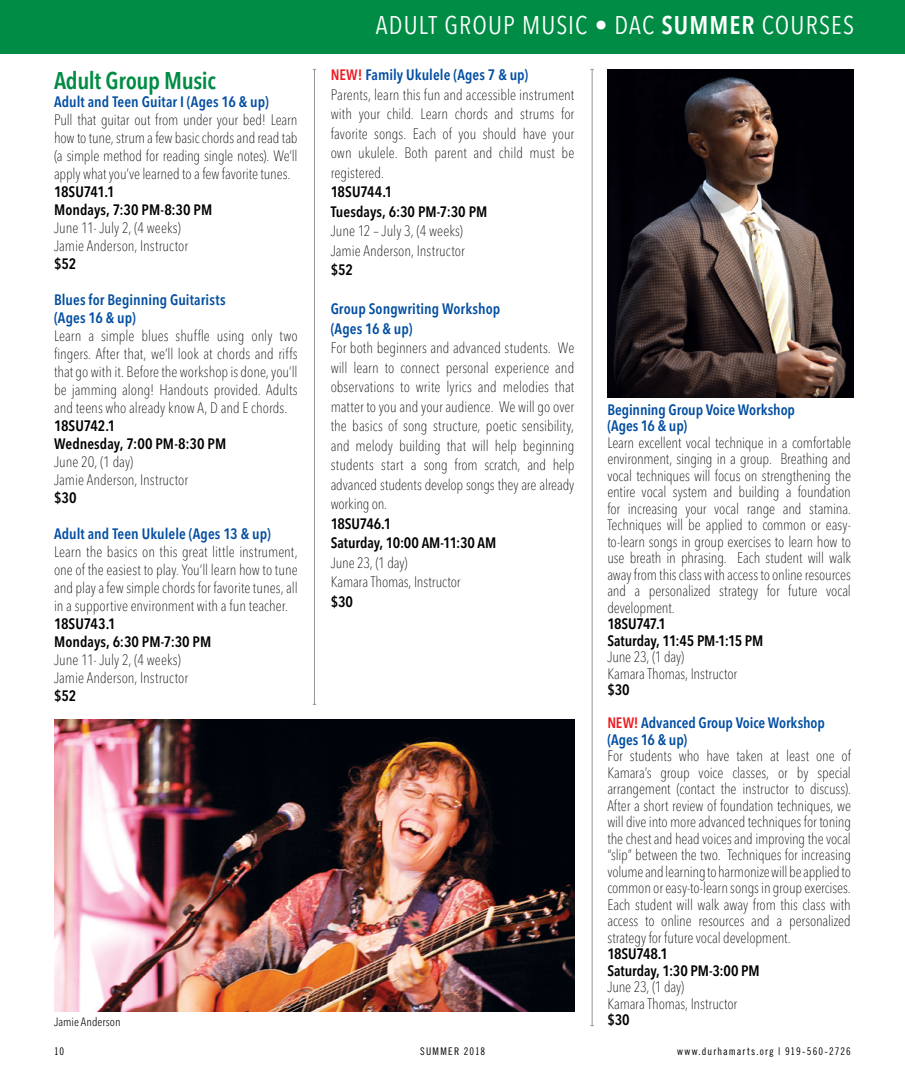
<style>
.page{position:relative;width:905px;height:1080px;background:#fff}
.page>*{position:absolute;margin:0;border:0;box-sizing:border-box;transform-origin:0 0}
.t1{font:condensed 25.35px "Avenir Next LT Pro";letter-spacing:.045em;color:#fff}
.t2{font:600 condensed 24px "Avenir Next LT Pro";letter-spacing:-.015em;color:#008c44}
.t3{font:100 condensed 15px/16.5px "Avenir Next LT Pro";color:#000}
.t4{font:600 condensed 15px/18px "Avenir Next LT Pro";letter-spacing:-.005em;color:#000}
.t5{font:600 condensed 15px/16.5px "Avenir Next LT Pro";color:#034ea2}
.t6{font:300 condensed 12px "Avenir Next LT Pro";color:#000}
.t7{font:10.5px "Trade Gothic Cond Eighteen";letter-spacing:.105em;color:#000}
.s1{font-weight:600}
.s2{font-weight:600;color:#ed1d24}
.s3{font-weight:600;color:#034ea2}
.s4{color:#ed1d24}
</style>
<div class="page">
<div style="left:0;top:0;width:904px;height:54px;background:#008c44"></div>
<hr style="left:591px;top:69px;width:1px;height:957px;background:#939598">
<hr style="left:314px;top:69px;width:1px;height:635px;background:#939598">
<img style="left:54px;top:720px;width:520px;height:292px">
<img style="left:607px;top:70px;width:246px;height:327px">
<h2 class="t2" style="left:54px;top:66px;width:163px">Adult Group Music</h2>
<p class="t5" style="left:54px;top:94px;width:216px">Adult and Teen Guitar I (Ages 16 &amp; up)</p>
<p class="t3" style="left:54px;top:111px;width:245px;line-height:18px;text-align:justify">Pull that guitar out from under your bed! Learn how to tune, strum a few basic chords and read tab (a simple method for reading single notes). We’ll apply what you’ve learned to a few favorite tunes.</p>
<p class="t4" style="left:54px;top:183px;width:160px">18SU741.1<br>Mondays, 7:30 PM-8:30 PM</p>
<p class="t3" style="left:54px;top:219px;width:136px;line-height:18px">June 11- July 2, (4 weeks)<br>Jamie Anderson, Instructor</p>
<p class="t4" style="left:54px;top:255px;width:24px">$52</p>
<p class="t5" style="left:54px;top:291px;width:173px;line-height:18px">Blues for Beginning Guitarists (Ages 16 &amp; up)</p>
<p class="t3" style="left:54px;top:327px;width:245px;line-height:18px;text-align:justify">Learn a simple blues shuffle using only two fingers. After that, we’ll look at chords and riffs that go with it. Before the workshop is done, you’ll be jamming along! Handouts provided. Adults and teens who already know A, D and E chords.</p>
<p class="t4" style="left:54px;top:417px;width:174px">18SU742.1<br>Wednesday, 7:00 PM-8:30 PM</p>
<p class="t3" style="left:54px;top:453px;width:136px;line-height:18px">June 20, (1 day)<br>Jamie Anderson, Instructor</p>
<p class="t4" style="left:54px;top:489px;width:24px">$30</p>
<p class="t5" style="left:54px;top:526px;width:218px">Adult and Teen Ukulele (Ages 13 &amp; up)</p>
<p class="t3" style="left:54px;top:543px;width:245px;line-height:18px;text-align:justify">Learn the basics on this great little instrument, one of the easiest to play. You’ll learn how to tune and play a few simple chords for favorite tunes, all in a supportive environment with a fun teacher.</p>
<p class="t4" style="left:54px;top:615px;width:159px">18SU743.1<br>Mondays, 6:30 PM-7:30 PM</p>
<p class="t3" style="left:54px;top:651px;width:136px;line-height:18px">June 11- July 2, (4 weeks)<br>Jamie Anderson, Instructor</p>
<p class="t4" style="left:54px;top:687px;width:24px">$52</p>
<h1 class="t1" style="left:375px;top:10px;width:480px">ADULT GROUP MUSIC • DAC <span class="s1">SUMMER</span> COURSES</h1>
<p class="t3" style="left:330px;top:65px;width:245px;line-height:19.5px"><span class="s2">NEW!</span> <span class="s3">Family Ukulele (Ages 7 &amp; up)<br></span>Parents, learn this fun and accessible instrument with your child. Learn chords and strums for favorite songs. Each of you should have your own ukulele. Both parent and child must be registered.</p>
<p class="t4" style="left:330px;top:182px;width:158px;line-height:19.5px">18SU744.1<br>Tuesdays, 6:30 PM-7:30 PM</p>
<p class="t3" style="left:330px;top:221px;width:136px;line-height:19.5px">June 12 – July 3, (4 weeks)<br>Jamie Anderson, Instructor</p>
<p class="t4" style="left:330px;top:261px;width:24px">$52</p>
<p class="t5" style="left:330px;top:299px;width:171px;line-height:19.5px">Group Songwriting Workshop (Ages 16 &amp; up)</p>
<p class="t3" style="left:330px;top:338px;width:245px;line-height:19.5px;text-align:justify">For both beginners and advanced students. We will learn to connect personal experience and observations to write lyrics and melodies that matter to you and your audience. We will go over the basics of song structure, poetic sensibility, and melody building that will help beginning students start a song from scratch, and help advanced students develop songs they are already working on.</p>
<p class="t4" style="left:330px;top:514px;width:167px;line-height:19.5px">18SU746.1<br>Saturday, 10:00 AM-11:30 AM</p>
<p class="t3" style="left:330px;top:553px;width:131px;line-height:19.5px">June 23, (1 day)<br>Kamara Thomas, Instructor</p>
<p class="t4" style="left:330px;top:593px;width:24px">$30</p>
<p class="t5" style="left:607px;top:401px;width:189px">Beginning Group Voice Workshop (Ages 16 &amp; up)</p>
<p class="t3" style="left:607px;top:434px;width:245px;text-align:justify">Learn excellent vocal technique in a comfortable environment, singing in a group. Breathing and vocal techniques will focus on strengthening the entire vocal system and building a foundation for increasing your vocal range and stamina.<br>Techniques will be applied to common or easy&shy;to-learn songs in group exercises to learn how to use breath in phrasing. Each student will walk away from this class with access to online resources and a personalized strategy for future vocal development.</p>
<p class="t4" style="left:607px;top:616px;width:157px;line-height:16.5px">18SU747.1<br>Saturday, 11:45 PM-1:15 PM</p>
<p class="t3" style="left:607px;top:649px;width:131px">June 23, (1 day)<br>Kamara Thomas, Instructor</p>
<p class="t4" style="left:607px;top:681px;width:24px">$30</p>
<p class="t5" style="left:607px;top:715px;width:219px"><span class="s4">NEW!</span> Advanced Group Voice Workshop (Ages 16 &amp; up)</p>
<p class="t3" style="left:607px;top:748px;width:245px;text-align:justify">For students who have taken at least one of Kamara’s group voice classes, or by special arrangement (contact the instructor to discuss).<br>After a short review of foundation techniques, we will dive into more advanced techniques for toning the chest and head voices and improving the vocal “slip” between the two. Techniques for increasing volume and learning to harmonize will be applied to common or easy-to-learn songs in group exercises.<br>Each student will walk away from this class with access to online resources and a personalized strategy for future vocal development.</p>
<p class="t4" style="left:607px;top:946px;width:154px;line-height:16.5px">18SU748.1<br>Saturday, 1:30 PM-3:00 PM</p>
<p class="t3" style="left:607px;top:979px;width:131px">June 23, (1 day)<br>Kamara Thomas, Instructor</p>
<p class="t6" style="left:54px;top:1014px;width:68px">Jamie Anderson</p>
<p class="t4" style="left:607px;top:1011px;width:24px">$30</p>
<p class="t7" style="left:54px;top:1045px;width:12px">10</p>
<p class="t7" style="left:420px;top:1045px;width:67px">SUMMER 2018</p>
<p class="t7" style="left:677px;top:1045px;width:175px">www.durhamarts.org | 919-560-2726</p>
</div>
